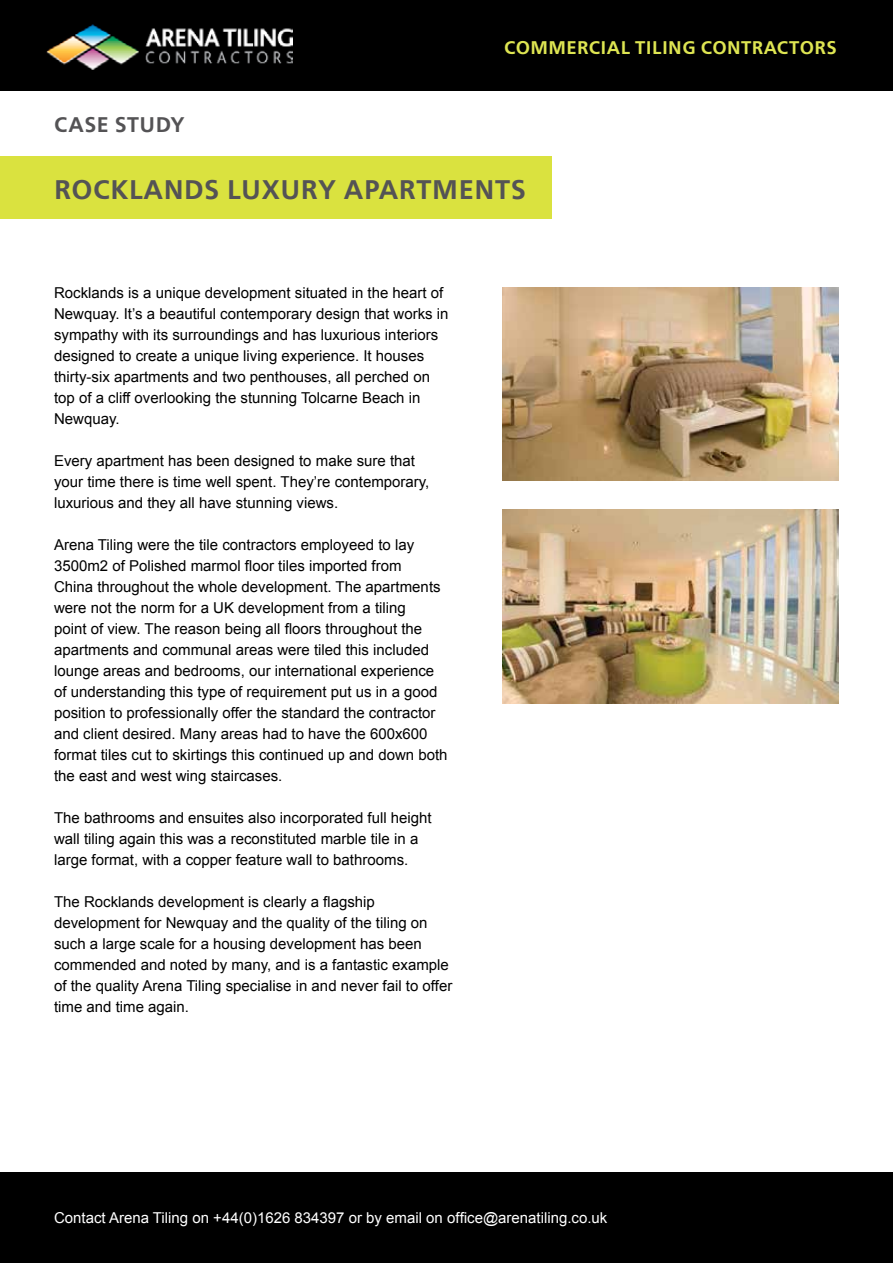
<style>
.page{position:relative;width:893px;height:1263px;background:#fff}
.page>*{position:absolute;margin:0;border:0;box-sizing:border-box;transform-origin:0 0}
.t1{font:700 28.2px "Carto Gothic Std";letter-spacing:.02em;color:#545355}
.t2{font:700 22.2px "Carto Gothic Std";letter-spacing:.02em;color:#545355}
.t3{font:700 19.2px "Carto Gothic Std";letter-spacing:.02em;color:#dee552}
.t4{font:15px/21px "Arial";color:#000}
.t5{font:15px "Arial";color:#fff}
</style>
<div class="page">
<div style="left:0;top:1173px;width:893px;height:90px;background:#000"></div>
<div style="left:0;top:156px;width:551px;height:63px;background:#dae23f"></div>
<div style="left:0;top:0;width:893px;height:90px;background:#000"></div>
<img style="left:46px;top:25px;width:247px;height:44px">
<img style="left:502px;top:287px;width:337px;height:194px">
<img style="left:502px;top:510px;width:337px;height:193px">
<h2 class="t2" style="left:54px;top:111px;width:132px">CASE STUDY</h2>
<p class="t3" style="left:504px;top:36px;width:334px">COMMERCIAL TILING CONTRACTORS</p>
<h1 class="t1" style="left:54px;top:174px;width:473px">ROCKLANDS LUXURY APARTMENTS</h1>
<p class="t4" style="left:54px;top:283px;width:396px">Rocklands is a unique development situated in the heart of Newquay. It’s a beautiful contemporary design that works in sympathy with its surroundings and has luxurious interiors designed to create a unique living experience. It houses thirty-six apartments and two penthouses, all perched on top of a cliff overlooking the stunning Tolcarne Beach in Newquay.</p>
<p class="t4" style="left:54px;top:451px;width:377px">Every apartment has been designed to make sure that your time there is time well spent. They’re contemporary, luxurious and they all have stunning views.</p>
<p class="t4" style="left:54px;top:535px;width:395px">Arena Tiling were the tile contractors employeed to lay 3500m2 of Polished marmol floor tiles imported from<br>China throughout the whole development. The apartments were not the norm for a UK development from a tiling<br>point of view. The reason being all floors throughout the apartments and communal areas were tiled this included lounge areas and bedrooms, our international experience of understanding this type of requirement put us in a good position to professionally offer the standard the contractor and client desired. Many areas had to have the 600x600 format tiles cut to skirtings this continued up and down both the east and west wing staircases.</p>
<p class="t4" style="left:54px;top:808px;width:379px">The bathrooms and ensuites also incorporated full height wall tiling again this was a reconstituted marble tile in a large format, with a copper feature wall to bathrooms.</p>
<p class="t4" style="left:54px;top:892px;width:400px">The Rocklands development is clearly a flagship development for Newquay and the quality of the tiling on such a large scale for a housing development has been commended and noted by many, and is a fantastic example of the quality Arena Tiling specialise in and never fail to offer time and time again.</p>
<p class="t5" style="left:54px;top:1208px;width:555px">Contact Arena Tiling on +44(0)1626 834397 or by email on office@arenatiling.co.uk</p>
</div>
